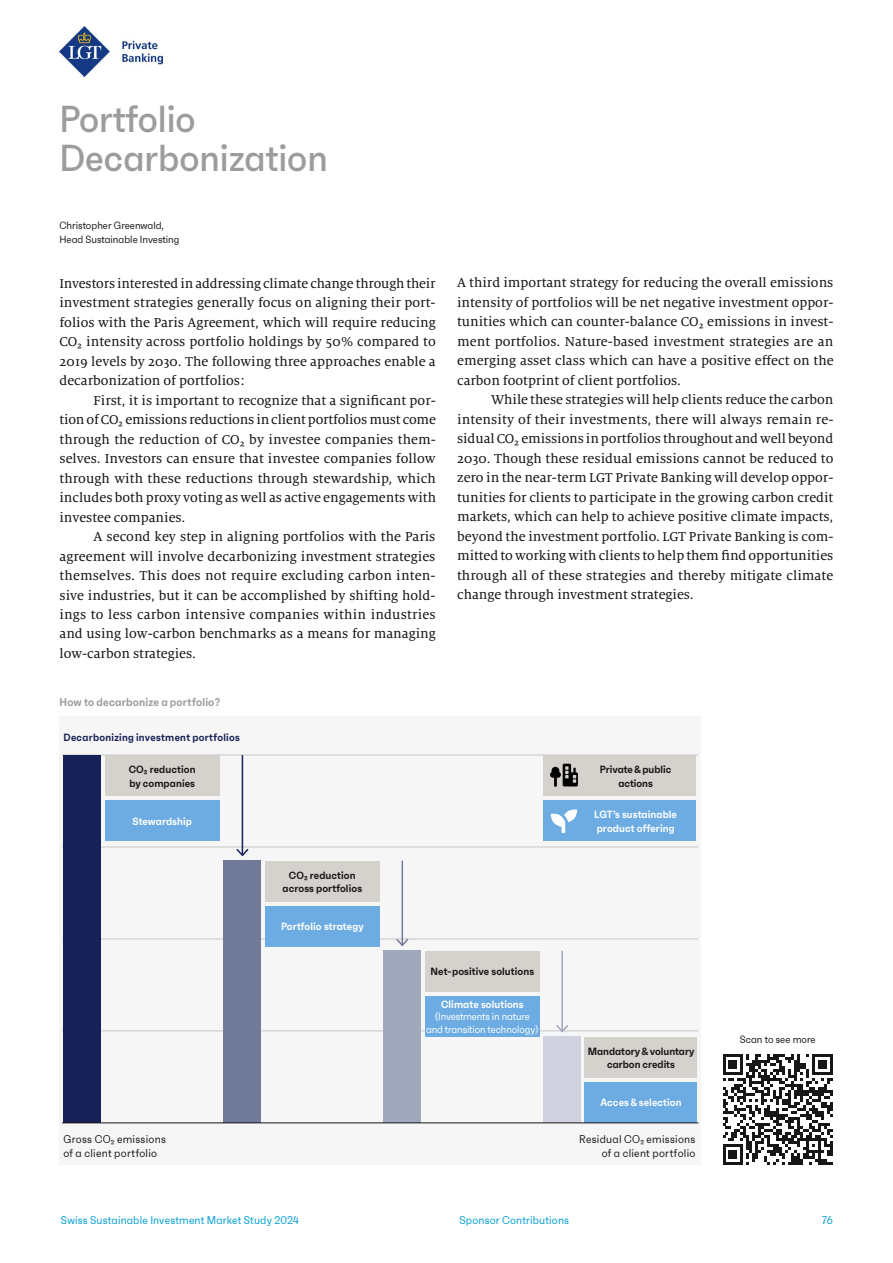
<style>
.page{position:relative;width:893px;height:1263px;background:#fff}
.page>*{position:absolute;margin:0;border:0;box-sizing:border-box;transform-origin:0 0}
.t1{font:500 37.5px/39px "Faktum Con";color:#9c9c9d}
.t2{font:14.25px/19.5px "Milo Serif Pro Text";color:#181716;text-align:justify}
.t3{font:11.25px/13.5px "Faktum Con";letter-spacing:.025em;color:#181716}
.t4{font:11.25px "Faktum Con";letter-spacing:.015em;color:#009dd3}
.t5{font:600 11.25px "Faktum Con";letter-spacing:.015em;color:#9c9c9d}
.t6{font:600 10.5px/13.5px "Faktum Con";letter-spacing:.01em;color:#181716;text-align:center}
.t7{font:600 10.5px/13.5px "Faktum Con";letter-spacing:.01em;color:#fff}
.t8{font:10.5px/13.5px "Faktum Con";color:#181716}
.t9{font:10.5px/12.8px "Faktum Con";letter-spacing:-.01em;color:#fff;text-align:center}
.t10{font:600 10.5px "Faktum Con";letter-spacing:.03em;color:#172157}
</style>
<div class="page">
<img style="left:60px;top:26px;width:102px;height:51px">
<div style="left:60px;top:717px;width:641px;height:448px;background:#f6f6f6"></div>
<hr style="left:62px;top:847px;width:636px;height:1px;background:#c5c6c6">
<hr style="left:62px;top:755px;width:636px;height:1px;background:#c5c6c6">
<hr style="left:62px;top:1031px;width:636px;height:1px;background:#c5c6c6">
<hr style="left:62px;top:939px;width:636px;height:1px;background:#c5c6c6">
<div style="left:63px;top:755px;width:38px;height:368px;background:#172157"></div>
<div style="left:585px;top:1037px;width:112px;height:40px;background:#d5d1cc"></div>
<div style="left:425px;top:951px;width:115px;height:40px;background:#d5d1cc"></div>
<div style="left:265px;top:861px;width:115px;height:40px;background:#d5d1cc"></div>
<div style="left:105px;top:755px;width:115px;height:41px;background:#d5d1cc"></div>
<div style="left:585px;top:1082px;width:112px;height:41px;background:#6cace3"></div>
<div style="left:425px;top:996px;width:115px;height:41px;background:#6cace3"></div>
<div style="left:265px;top:906px;width:115px;height:41px;background:#6cace3"></div>
<div style="left:105px;top:800px;width:115px;height:41px;background:#6cace3"></div>
<div style="left:224px;top:861px;width:37px;height:262px;background:#727a9a"></div>
<div style="left:384px;top:951px;width:37px;height:172px;background:#a0a8bc"></div>
<div style="left:544px;top:1037px;width:37px;height:86px;background:#d0d3df"></div>
<hr style="left:242px;top:755px;width:1px;height:100px;background:#172157">
<svg style="left:235px;top:847px;width:15px;height:10px"></svg>
<hr style="left:402px;top:861px;width:1px;height:84px;background:#727a9a">
<svg style="left:395px;top:937px;width:15px;height:10px"></svg>
<hr style="left:561px;top:951px;width:2px;height:80px;background:#a0a8bc">
<svg style="left:554px;top:1023px;width:16px;height:10px"></svg>
<div style="left:544px;top:755px;width:152px;height:41px;background:#d5d1cc"></div>
<div style="left:544px;top:800px;width:152px;height:41px;background:#6cace3"></div>
<svg style="left:550px;top:764px;width:28px;height:23px"></svg>
<svg style="left:551px;top:809px;width:26px;height:24px"></svg>
<hr style="left:62px;top:1122px;width:636px;height:1px;background:#181716">
<svg style="left:723px;top:1054px;width:110px;height:111px"></svg>
<h1 class="t1" style="left:60px;top:98px;width:270px">Portfolio<br>Decarbonization</h1>
<p class="t8" style="left:59px;top:219px;width:121px">Christopher Greenwald,<br>Head Sustainable Investing</p>
<p class="t2" style="left:59px;top:273px;width:378px">Investors interested in addressing climate change through their investment strategies generally focus on aligning their port&shy;folios with the Paris Agreement, which will require reducing CO2 intensity across portfolio holdings by 50% compared to 2019 levels by 2030. The following three approaches enable a decarbonization of portfolios:</p>
<p class="t2" style="left:59px;top:390px;width:378px;text-indent:34px">First, it is important to recognize that a significant por&shy;tion of CO2 emissions reductions in client portfolios must come through the reduction of CO2 by investee companies them&shy;selves. Investors can ensure that investee companies follow through with these reductions through stewardship, which includes both proxy voting as well as active engagements with investee companies.</p>
<p class="t2" style="left:59px;top:527px;width:378px;text-indent:34px">A second key step in aligning portfolios with the Paris agreement will involve decarbonizing investment strategies themselves. This does not require excluding carbon inten&shy;sive industries, but it can be accomplished by shifting hold&shy;ings to less carbon intensive companies within industries and using low-carbon benchmarks as a means for managing low-carbon strategies.</p>
<p class="t5" style="left:60px;top:695px;width:162px">How to decarbonize a portfolio?</p>
<p class="t10" style="left:63px;top:731px;width:178px">Decarbonizing investment portfolios</p>
<p class="t6" style="left:129px;top:762px;width:68px;text-align:left">CO2 reduction by companies</p>
<p class="t7" style="left:132px;top:814px;width:61px">Stewardship</p>
<p class="t6" style="left:282px;top:868px;width:81px">CO2 reduction across portfolios</p>
<p class="t7" style="left:281px;top:920px;width:84px">Portfolio strategy</p>
<p class="t2" style="left:457px;top:273px;width:378px">A third important strategy for reducing the overall emissions intensity of portfolios will be net negative investment oppor&shy;tunities which can counter-balance CO2 emissions in invest&shy;ment portfolios. Nature-based investment strategies are an emerging asset class which can have a positive effect on the carbon footprint of client portfolios.</p>
<p class="t2" style="left:457px;top:390px;width:378px;text-indent:34px">While these strategies will help clients reduce the carbon intensity of their investments, there will always remain re&shy;sidual CO2 emissions in portfolios throughout and well beyond 2030. Though these residual emissions cannot be reduced to zero in the near-term LGT Private Banking will develop oppor&shy;tunities for clients to participate in the growing carbon credit markets, which can help to achieve positive climate impacts, beyond the investment portfolio. LGT Private Banking is com&shy;mitted to working with clients to help them find opportunities through all of these strategies and thereby mitigate climate change through investment strategies.</p>
<p class="t6" style="left:600px;top:762px;width:73px">Private &amp; public actions</p>
<p class="t7" style="left:594px;top:807px;width:84px">LGT’s sustainable product offering</p>
<p class="t6" style="left:430px;top:965px;width:105px">Net-positive solutions</p>
<p class="t7" style="left:441px;top:997px;width:84px">Climate solutions</p>
<p class="t9" style="left:426px;top:1010px;width:114px">(Investments in nature and transition technology)</p>
<p class="t6" style="left:588px;top:1044px;width:108px">Mandatory &amp; voluntary carbon credits</p>
<p class="t7" style="left:600px;top:1096px;width:83px">Acces &amp; selection</p>
<p class="t3" style="left:63px;top:1132px;width:104px">Gross CO2 emissions of a client portfolio</p>
<p class="t3" style="left:579px;top:1132px;width:118px;text-align:right">Residual CO2 emissions of a client portfolio</p>
<p class="t8" style="left:740px;top:1032px;width:77px">Scan to see more</p>
<p class="t4" style="left:61px;top:1213px;width:239px">Swiss Sustainable Investment Market Study 2024</p>
<p class="t4" style="left:459px;top:1213px;width:111px">Sponsor Contributions</p>
<p class="t4" style="left:822px;top:1213px;width:12px">76</p>
</div>
